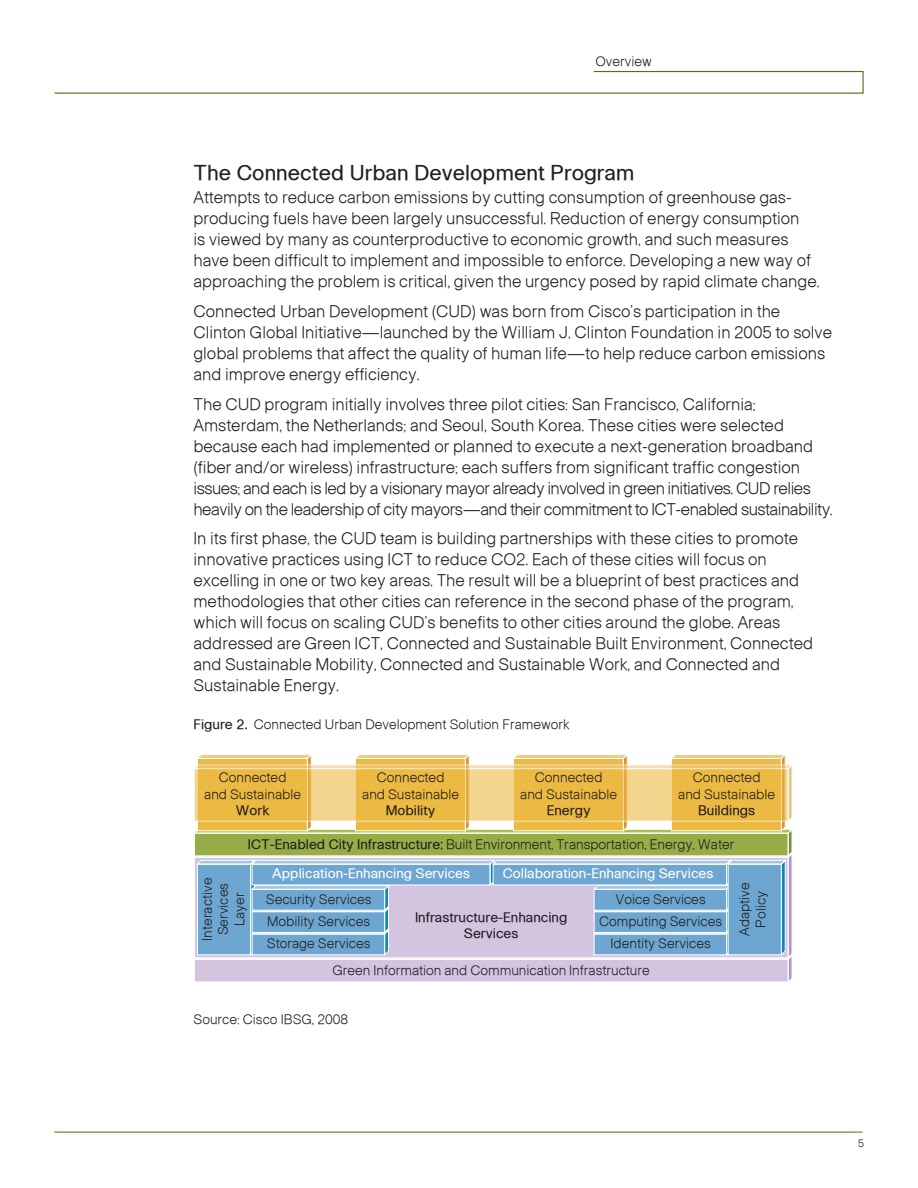
<style>
.page{position:relative;width:918px;height:1188px;background:#fff}
.page>*{position:absolute;margin:0;border:0;box-sizing:border-box;transform-origin:0 0}
.Subhead1{font:21px "Ciscoregular";color:#231f20}
.Body{font:16.5px/21px "Ciscolight";color:#231f20}
.Figure_title{font:13.5px/16.2px "Ciscolight";color:#231f20;text-align:center}
.t1{font:13.5px "Ciscoregular";color:#fff}
.t2{font:13.5px/16.2px "Ciscoregular";color:#231f20;text-align:center}
.t3{font:10.5px "Ciscolight";color:#231f20}
.s1{font-family:"Ciscoregular"}
</style>
<div class="page">
<hr style="left:54px;top:1132px;width:809px;height:1px;background:#4e6e17">
<svg style="left:54px;top:71px;width:810px;height:23px"></svg>
<svg style="left:194px;top:755px;width:598px;height:227px;background:#bebfa6"></svg>
<p class="Figure_title" style="left:596px;top:53px;width:58px">Overview</p>
<p class="Subhead1" style="left:194px;top:161px;width:442px">The Connected Urban Development Program</p>
<p class="Body" style="left:194px;top:187px;width:628px">Attempts to reduce carbon emissions by cutting consumption of greenhouse gas&shy;producing fuels have been largely unsuccessful. Reduction of energy consumption<br>is viewed by many as counterproductive to economic growth, and such measures have been difficult to implement and impossible to enforce. Developing a new way of approaching the problem is critical, given the urgency posed by rapid climate change.</p>
<p class="Body" style="left:194px;top:300px;width:640px">Connected Urban Development (CUD) was born from Cisco’s participation in the Clinton Global Initiative—launched by the William J. Clinton Foundation in 2005 to solve global problems that affect the quality of human life—to help reduce carbon emissions and improve energy efficiency.</p>
<p class="Body" style="left:194px;top:393px;width:641px">The CUD program initially involves three pilot cities: San Francisco, California; Amsterdam, the Netherlands; and Seoul, South Korea. These cities were selected because each had implemented or planned to execute a next-generation broadband (fiber and/or wireless) infrastructure; each suffers from significant traffic congestion issues; and each is led by a visionary mayor already involved in green initiatives. CUD relies heavily on the leadership of city mayors—and their commitment to ICT-enabled sustainability.</p>
<p class="Body" style="left:194px;top:528px;width:621px">In its first phase, the CUD team is building partnerships with these cities to promote innovative practices using ICT to reduce CO2. Each of these cities will focus on excelling in one or two key areas. The result will be a blueprint of best practices and methodologies that other cities can reference in the second phase of the program, which will focus on scaling CUD’s benefits to other cities around the globe. Areas addressed are Green ICT, Connected and Sustainable Built Environment, Connected and Sustainable Mobility, Connected and Sustainable Work, and Connected and Sustainable Energy.</p>
<p class="Figure_title" style="left:194px;top:716px;width:378px"><span class="s1">Figure 2.</span> Connected Urban Development Solution Framework</p>
<p class="Figure_title" style="left:204px;top:769px;width:98px">Connected<br>and Sustainable<br><span class="s1">Work</span></p>
<p class="Figure_title" style="left:678px;top:769px;width:98px">Connected<br>and Sustainable<br><span class="s1">Buildings</span></p>
<p class="Figure_title" style="left:362px;top:769px;width:98px">Connected<br>and Sustainable<br><span class="s1">Mobility</span></p>
<p class="Figure_title" style="left:520px;top:769px;width:98px">Connected<br>and Sustainable<br><span class="s1">Energy</span></p>
<p class="Figure_title" style="left:248px;top:836px;width:488px"><span class="s1">ICT-Enabled City Infrastructure:</span> Built Environment, Transportation, Energy, Water</p>
<p class="Figure_title" style="left:199px;top:941px;width:64px;rotate:-90deg">Interactive<br>Services<br>Layer</p>
<p class="t1" style="left:272px;top:866px;width:199px">Application-Enhancing Services</p>
<p class="Figure_title" style="left:266px;top:890px;width:107px">Security Services</p>
<p class="t1" style="left:503px;top:866px;width:212px">Collaboration-Enhancing Services</p>
<p class="Figure_title" style="left:616px;top:890px;width:92px">Voice Services</p>
<p class="t2" style="left:415px;top:909px;width:154px">Infrastructure-Enhancing<br>Services</p>
<p class="Figure_title" style="left:332px;top:962px;width:319px">Green Information and Communication Infrastructure</p>
<p class="Figure_title" style="left:267px;top:913px;width:105px">Mobility Services</p>
<p class="Figure_title" style="left:599px;top:913px;width:125px">Computing Services</p>
<p class="Figure_title" style="left:611px;top:935px;width:102px">Identity Services</p>
<p class="Figure_title" style="left:267px;top:935px;width:105px">Storage Services</p>
<p class="Figure_title" style="left:194px;top:1011px;width:156px">Source: Cisco IBSG, 2008</p>
<p class="Figure_title" style="left:736px;top:936px;width:55px;rotate:-90deg">Adaptive<br>Policy</p>
<p class="t3" style="left:858px;top:1137px;width:7px">5</p>
</div>
